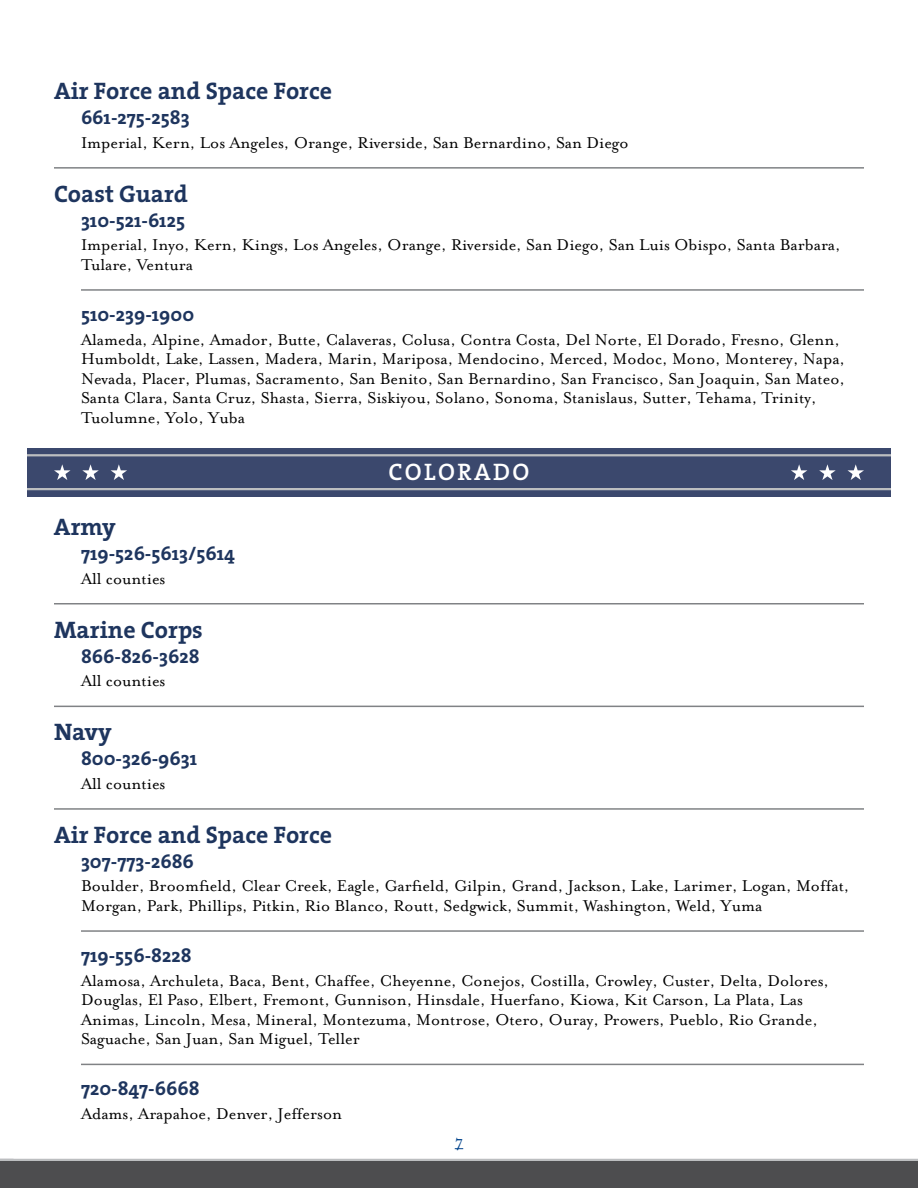
<style>
.page{position:relative;width:918px;height:1188px;background:#fff}
.page>*{position:absolute;margin:0;border:0;box-sizing:border-box;transform-origin:0 0}
.t1{font:700 24px "The Serif";color:#1e355e}
.t2{font:24px "The Serif Semi Bold Caps";letter-spacing:.1em;color:#fff}
.t3{font:700 19.5px "The Serif";color:#1e355e}
.t4{font:18px/19.5px "Mrs Eaves Roman";color:#000}
.t5{font:18px "Mrs Eaves Roman";color:#00438c}
</style>
<div class="page">
<div style="left:0;top:1161px;width:918px;height:27px;background:#4d4d4f"></div>
<hr style="left:0;top:1159px;width:918px;height:2px;background:#bcbec0">
<div style="left:27px;top:448px;width:864px;height:49px;background:#3b486d"></div>
<svg style="left:111px;top:464px;width:16px;height:16px"></svg>
<svg style="left:82px;top:464px;width:17px;height:16px"></svg>
<svg style="left:54px;top:464px;width:17px;height:16px"></svg>
<svg style="left:847px;top:464px;width:17px;height:16px"></svg>
<svg style="left:819px;top:464px;width:17px;height:16px"></svg>
<svg style="left:791px;top:464px;width:16px;height:16px"></svg>
<hr style="left:27px;top:454px;width:864px;height:2px;background:#bcbec0">
<hr style="left:27px;top:488px;width:864px;height:2px;background:#bcbec0">
<hr style="left:54px;top:167px;width:810px;height:2px;background:#808285">
<hr style="left:81px;top:289px;width:783px;height:2px;background:#808285">
<hr style="left:54px;top:603px;width:810px;height:1px;background:#808285">
<hr style="left:54px;top:706px;width:810px;height:1px;background:#808285">
<hr style="left:54px;top:808px;width:810px;height:2px;background:#808285">
<hr style="left:81px;top:930px;width:783px;height:2px;background:#808285">
<hr style="left:81px;top:1064px;width:783px;height:1px;background:#808285">
<h3 class="t1" style="left:54px;top:71px;width:280px">Air Force and Space Force</h3>
<p class="t3" style="left:81px;top:101px;width:110px">661-275-2583</p>
<p class="t4" style="left:81px;top:133px;width:549px">Imperial, Kern, Los Angeles, Orange, Riverside, San Bernardino, San Diego</p>
<h3 class="t1" style="left:54px;top:173px;width:135px">Coast Guard</h3>
<p class="t3" style="left:81px;top:204px;width:106px">310-521-6125</p>
<p class="t4" style="left:81px;top:235px;width:761px">Imperial, Inyo, Kern, Kings, Los Angeles, Orange, Riverside, San Diego, San Luis Obispo, Santa Barbara,<br>Tulare, Ventura</p>
<p class="t3" style="left:81px;top:298px;width:115px">510-239-1900</p>
<p class="t4" style="left:81px;top:330px;width:766px">Alameda, Alpine, Amador, Butte, Calaveras, Colusa, Contra Costa, Del Norte, El Dorado, Fresno, Glenn, Humboldt, Lake, Lassen, Madera, Marin, Mariposa, Mendocino, Merced, Modoc, Mono, Monterey, Napa, Nevada, Placer, Plumas, Sacramento, San Benito, San Bernardino, San Francisco, San Joaquin, San Mateo, Santa Clara, Santa Cruz, Shasta, Sierra, Siskiyou, Solano, Sonoma, Stanislaus, Sutter, Tehama, Trinity, Tuolumne, Yolo, Yuba</p>
<h2 class="t2" style="left:388px;top:452px;width:143px">COLORADO</h2>
<h3 class="t1" style="left:54px;top:507px;width:63px">Army</h3>
<p class="t3" style="left:81px;top:537px;width:156px">719-526-5613/5614</p>
<p class="t4" style="left:81px;top:569px;width:86px">All counties</p>
<h3 class="t1" style="left:54px;top:609px;width:150px">Marine Corps</h3>
<p class="t3" style="left:81px;top:640px;width:120px">866-826-3628</p>
<p class="t4" style="left:81px;top:671px;width:86px">All counties</p>
<h3 class="t1" style="left:54px;top:712px;width:59px">Navy</h3>
<p class="t3" style="left:81px;top:742px;width:118px">800-326-9631</p>
<p class="t4" style="left:81px;top:774px;width:86px">All counties</p>
<h3 class="t1" style="left:54px;top:814px;width:280px">Air Force and Space Force</h3>
<p class="t3" style="left:81px;top:845px;width:114px">307-773-2686</p>
<p class="t4" style="left:81px;top:876px;width:770px">Boulder, Broomfield, Clear Creek, Eagle, Garfield, Gilpin, Grand, Jackson, Lake, Larimer, Logan, Moffat,<br>Morgan, Park, Phillips, Pitkin, Rio Blanco, Routt, Sedgwick, Summit, Washington, Weld, Yuma</p>
<p class="t3" style="left:81px;top:939px;width:112px">719-556-8228</p>
<p class="t4" style="left:81px;top:971px;width:750px">Alamosa, Archuleta, Baca, Bent, Chaffee, Cheyenne, Conejos, Costilla, Crowley, Custer, Delta, Dolores, Douglas, El Paso, Elbert, Fremont, Gunnison, Hinsdale, Huerfano, Kiowa, Kit Carson, La Plata, Las Animas, Lincoln, Mesa, Mineral, Montezuma, Montrose, Otero, Ouray, Prowers, Pueblo, Rio Grande, Saguache, San Juan, San Miguel, Teller</p>
<p class="t3" style="left:81px;top:1073px;width:120px">720-847-6668</p>
<p class="t4" style="left:81px;top:1104px;width:263px">Adams, Arapahoe, Denver, Jefferson</p>
<p class="t5" style="left:455px;top:1132px;width:10px">7</p>
</div>
